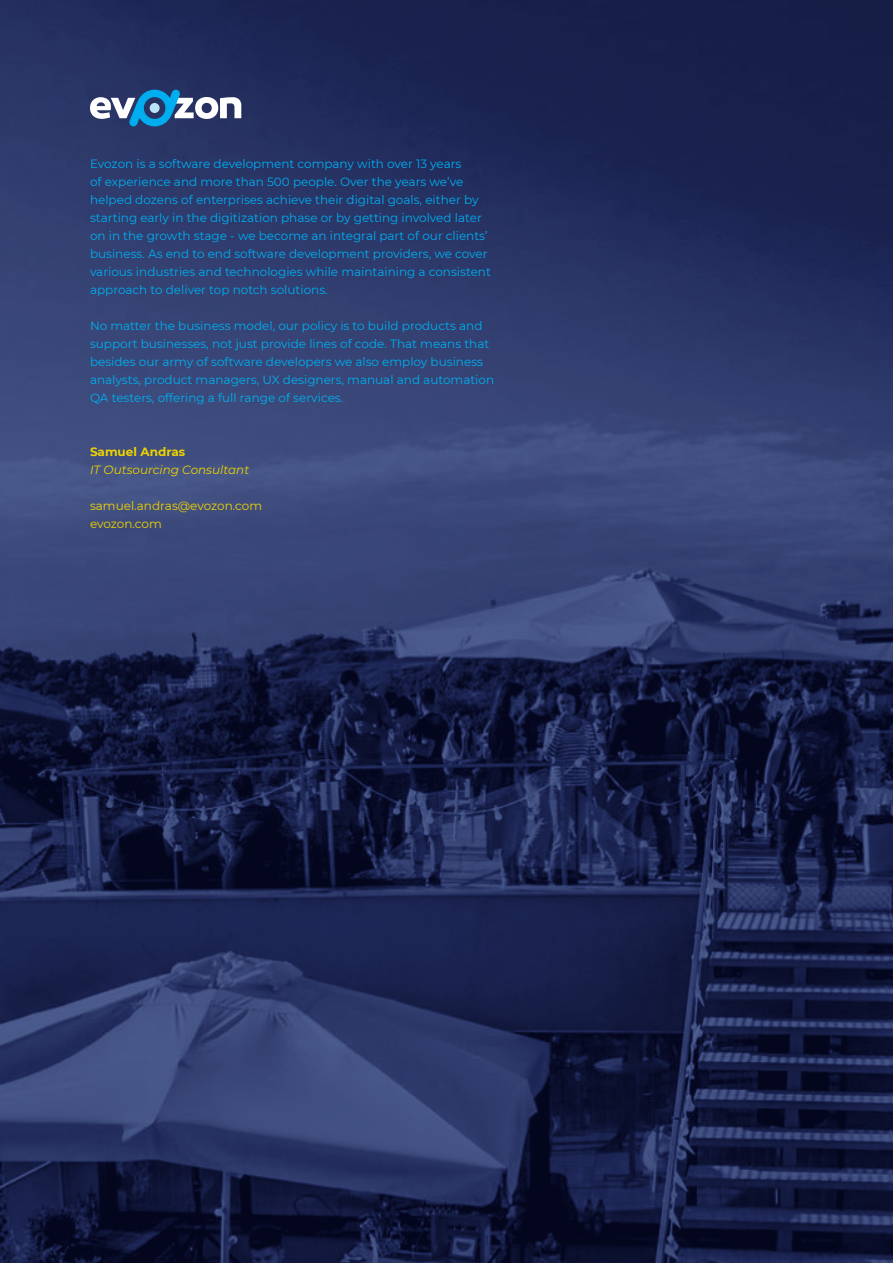
<style>
.page{position:relative;width:893px;height:1263px;background:#fff}
.page>*{position:absolute;margin:0;border:0;box-sizing:border-box;transform-origin:0 0}
.body_text{font:12px/18px "Montserrat";color:#00aeef}
.body_text-2{font:12px "Montserrat";color:#efd300}
.body_text-3{font:italic 12px "Montserrat";color:#efd300}
.body_text-4{font:700 12px "Montserrat";color:#efd300}
</style>
<div class="page">
<img style="left:0;top:0;width:893px;height:1263px">
<svg style="left:90px;top:89px;width:151px;height:38px"></svg>
<hr style="left:0;top:896px;width:1px;height:367px;background:#00aeef">
<p class="body_text" style="left:90px;top:154px;width:402px">Evozon is a software development company with over 13 years<br>of experience and more than 500 people. Over the years we’ve helped dozens of enterprises achieve their digital goals, either by starting early in the digitization phase or by getting involved later on in the growth stage - we become an integral part of our clients’ business. As end to end software development providers, we cover various industries and technologies while maintaining a consistent approach to deliver top notch solutions.</p>
<p class="body_text" style="left:90px;top:316px;width:406px">No matter the business model, our policy is to build products and support businesses, not just provide lines of code. That means that besides our army of software developers we also employ business analysts, product managers, UX designers, manual and automation QA testers, offering a full range of services.</p>
<p class="body_text-4" style="left:90px;top:443px;width:97px">Samuel Andras</p>
<p class="body_text-3" style="left:90px;top:461px;width:161px">IT Outsourcing Consultant</p>
<p class="body_text-2" style="left:90px;top:497px;width:174px">samuel.andras@evozon.com</p>
<p class="body_text-2" style="left:90px;top:515px;width:73px">evozon.com</p>
</div>
